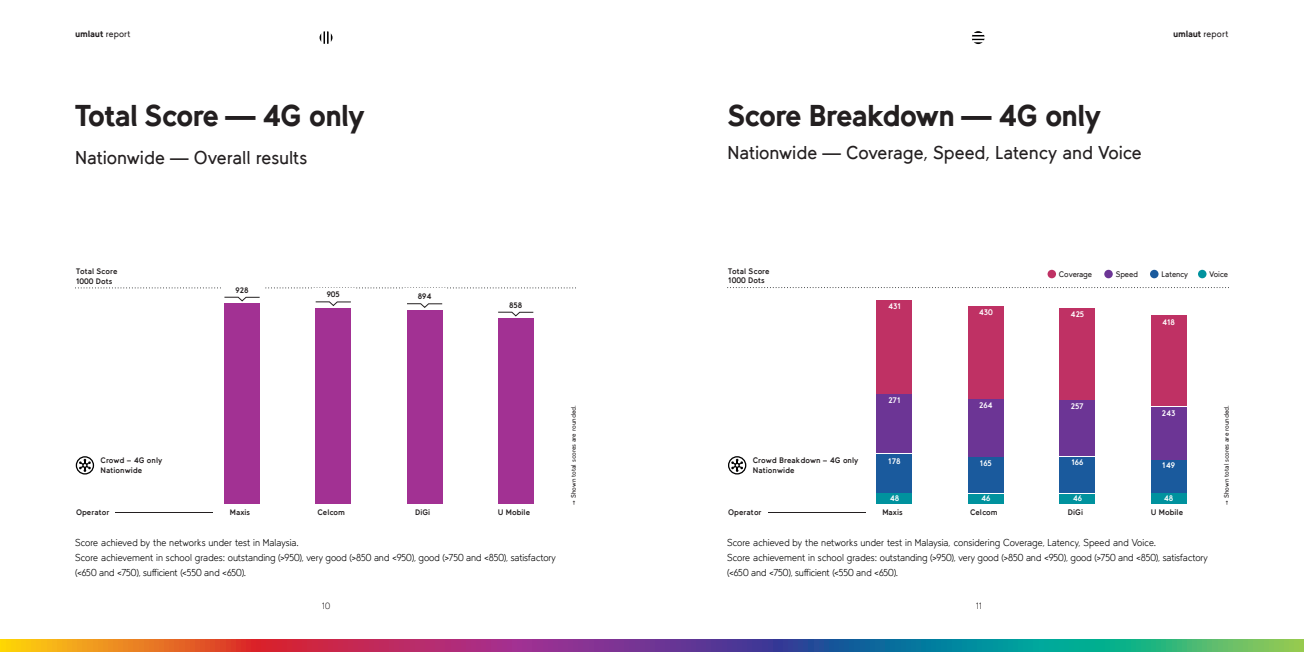
<style>
.page{position:relative;width:1304px;height:652px;background:#fff}
.page>*{position:absolute;margin:0;border:0;box-sizing:border-box;transform-origin:0 0}
.Headline___M{font:900 30px "Umlaut Tilde";letter-spacing:-.045em;color:#231f20}
.Subline{font:18.5px "Tilde";letter-spacing:-.005em;color:#231f20}
.Headline___M-2{font:18.5px "Tilde";letter-spacing:-.005em;color:#231f20}
.Text___M{font:300 10px/15px "Tilde";letter-spacing:-.005em;color:#000001}
.t1{font:900 9px "Tilde";letter-spacing:-.03em;color:#231f20}
.t2{font:300 9px "Tilde";color:#231f20}
.t3{font:700 8px/9.6px "Tilde";color:#231f20}
.t4{font:700 8px "Tilde";letter-spacing:-.01em;color:#fff}
.Text___S{font:8px "Tilde";letter-spacing:-.02em;color:#231f20}
.t5{font:6.5px "Tilde";color:#231f20}
.s1{font-weight:400}
</style>
<div class="page">
<svg style="left:0;top:639px;width:1304px;height:13px;background:#79686e"></svg>
<svg style="left:75px;top:287px;width:501px;height:1px"></svg>
<div style="left:224px;top:303px;width:36px;height:201px;background:#a23193"></div>
<div style="left:316px;top:308px;width:35px;height:196px;background:#a23193"></div>
<div style="left:407px;top:310px;width:35px;height:194px;background:#a23193"></div>
<div style="left:498px;top:318px;width:36px;height:186px;background:#a23193"></div>
<div style="left:221px;top:285px;width:42px;height:16px;background:#fff"></div>
<svg style="left:224px;top:296px;width:36px;height:6px"></svg>
<svg style="left:315px;top:301px;width:36px;height:5px"></svg>
<svg style="left:407px;top:303px;width:36px;height:5px"></svg>
<svg style="left:498px;top:311px;width:36px;height:6px"></svg>
<svg style="left:76px;top:456px;width:18px;height:19px"></svg>
<hr style="left:116px;top:512px;width:97px;height:1px;background:#231f20">
<div style="left:1060px;top:494px;width:35px;height:10px;background:#00929e"></div>
<div style="left:1060px;top:457px;width:35px;height:36px;background:#1a5a9d"></div>
<div style="left:1060px;top:401px;width:35px;height:55px;background:#6c3595"></div>
<div style="left:1060px;top:308px;width:35px;height:92px;background:#bf3164"></div>
<div style="left:1151px;top:493px;width:35px;height:11px;background:#00929e"></div>
<div style="left:1151px;top:460px;width:35px;height:32px;background:#1a5a9d"></div>
<div style="left:1151px;top:407px;width:35px;height:52px;background:#6c3595"></div>
<div style="left:1151px;top:316px;width:35px;height:90px;background:#bf3164"></div>
<div style="left:968px;top:494px;width:36px;height:10px;background:#00929e"></div>
<div style="left:968px;top:457px;width:36px;height:36px;background:#1a5a9d"></div>
<div style="left:968px;top:399px;width:36px;height:57px;background:#6c3595"></div>
<div style="left:968px;top:306px;width:36px;height:92px;background:#bf3164"></div>
<div style="left:877px;top:493px;width:35px;height:11px;background:#00929e"></div>
<div style="left:877px;top:454px;width:35px;height:38px;background:#1a5a9d"></div>
<div style="left:877px;top:395px;width:35px;height:58px;background:#6c3595"></div>
<div style="left:877px;top:301px;width:35px;height:93px;background:#bf3164"></div>
<svg style="left:728px;top:287px;width:501px;height:1px"></svg>
<svg style="left:728px;top:456px;width:18px;height:19px"></svg>
<hr style="left:768px;top:512px;width:98px;height:1px;background:#231f20">
<div style="left:1048px;top:270px;width:8px;height:8px;background:#bf3164;border-radius:50%"></div>
<div style="left:1104px;top:270px;width:9px;height:8px;background:#6c3595;border-radius:50%"></div>
<div style="left:1150px;top:270px;width:8px;height:8px;background:#1a5a9d;border-radius:50%"></div>
<div style="left:1198px;top:270px;width:8px;height:8px;background:#00929e;border-radius:50%"></div>
<svg style="left:320px;top:31px;width:13px;height:13px"></svg>
<svg style="left:972px;top:31px;width:13px;height:13px"></svg>
<p class="t1" style="left:75px;top:29px;width:57px">umlaut <span class="s1">report</span></p>
<p class="t1" style="left:1173px;top:29px;width:57px">umlaut <span class="s1">report</span></p>
<p class="Headline___M" style="left:75px;top:97px;width:291px">Total Score — 4G only</p>
<p class="Headline___M-2" style="left:75px;top:146px;width:234px">Nationwide — Overall results</p>
<p class="Headline___M" style="left:727px;top:97px;width:375px">Score Breakdown — 4G only</p>
<p class="Subline" style="left:727px;top:141px;width:416px">Nationwide — Coverage, Speed, Latency and Voice</p>
<p class="t3" style="left:76px;top:266px;width:43px">Total Score<br>1000 Dots</p>
<p class="t3" style="left:728px;top:266px;width:43px">Total Score<br>1000 Dots</p>
<p class="Text___S" style="left:1059px;top:269px;width:35px">Coverage</p>
<p class="Text___S" style="left:1116px;top:269px;width:24px">Speed</p>
<p class="Text___S" style="left:1162px;top:270px;width:28px">Latency</p>
<p class="Text___S" style="left:1210px;top:270px;width:20px">Voice</p>
<p class="t3" style="left:236px;top:285px;width:14px">928</p>
<p class="t3" style="left:327px;top:290px;width:15px">905</p>
<p class="t3" style="left:418px;top:292px;width:15px">894</p>
<p class="t3" style="left:509px;top:300px;width:15px">858</p>
<p class="t4" style="left:888px;top:302px;width:14px">431</p>
<p class="t4" style="left:979px;top:307px;width:16px">430</p>
<p class="t4" style="left:1071px;top:309px;width:15px">425</p>
<p class="t4" style="left:1162px;top:317px;width:14px">418</p>
<p class="t3" style="left:101px;top:456px;width:63px">Crowd - 4G only<br>Nationwide</p>
<p class="t5" style="left:570px;top:505px;width:101px;rotate:-90deg">- Shown total scores are rounded.</p>
<p class="t3" style="left:753px;top:456px;width:107px">Crowd Breakdown - 4G only<br>Nationwide</p>
<p class="t4" style="left:888px;top:396px;width:14px">271</p>
<p class="t4" style="left:979px;top:400px;width:15px">264</p>
<p class="t4" style="left:1071px;top:402px;width:15px">257</p>
<p class="t4" style="left:1162px;top:409px;width:15px">243</p>
<p class="t4" style="left:888px;top:456px;width:14px">178</p>
<p class="t4" style="left:980px;top:459px;width:13px">165</p>
<p class="t4" style="left:1071px;top:458px;width:13px">166</p>
<p class="t4" style="left:1162px;top:460px;width:14px">149</p>
<p class="t4" style="left:890px;top:494px;width:11px">48</p>
<p class="t4" style="left:981px;top:494px;width:11px">46</p>
<p class="t4" style="left:1073px;top:494px;width:11px">46</p>
<p class="t4" style="left:1164px;top:494px;width:11px">48</p>
<p class="t5" style="left:1223px;top:498px;width:95px;rotate:-90deg">Shown total scores are rounded.</p>
<p class="t3" style="left:76px;top:507px;width:35px">Operator</p>
<p class="t3" style="left:230px;top:508px;width:22px">Maxis</p>
<p class="t3" style="left:318px;top:508px;width:29px">Celcom</p>
<p class="t3" style="left:415px;top:508px;width:17px">DiGi</p>
<p class="t3" style="left:498px;top:508px;width:34px">U Mobile</p>
<p class="t3" style="left:728px;top:507px;width:35px">Operator</p>
<p class="t3" style="left:882px;top:508px;width:22px">Maxis</p>
<p class="t3" style="left:970px;top:508px;width:29px">Celcom</p>
<p class="t3" style="left:1068px;top:508px;width:17px">DiGi</p>
<p class="t3" style="left:1151px;top:508px;width:34px">U Mobile</p>
<p class="Text___M" style="left:75px;top:535px;width:482px">Score achieved by the networks under test in Malaysia.<br>Score achievement in school grades: outstanding (&gt;950), very good (&gt;850 and &lt;950), good (&gt;750 and &lt;850), satisfactory (&lt;650 and &lt;750), sufficient (&lt;550 and &lt;650).</p>
<p class="Text___M" style="left:727px;top:535px;width:482px">Score achieved by the networks under test in Malaysia, considering Coverage, Latency, Speed and Voice.<br>Score achievement in school grades: outstanding (&gt;950), very good (&gt;850 and &lt;950), good (&gt;750 and &lt;850), satisfactory (&lt;650 and &lt;750), sufficient (&lt;550 and &lt;650).</p>
<p class="t2" style="left:322px;top:601px;width:10px">10</p>
<p class="t2" style="left:976px;top:601px;width:8px">11</p>
</div>
